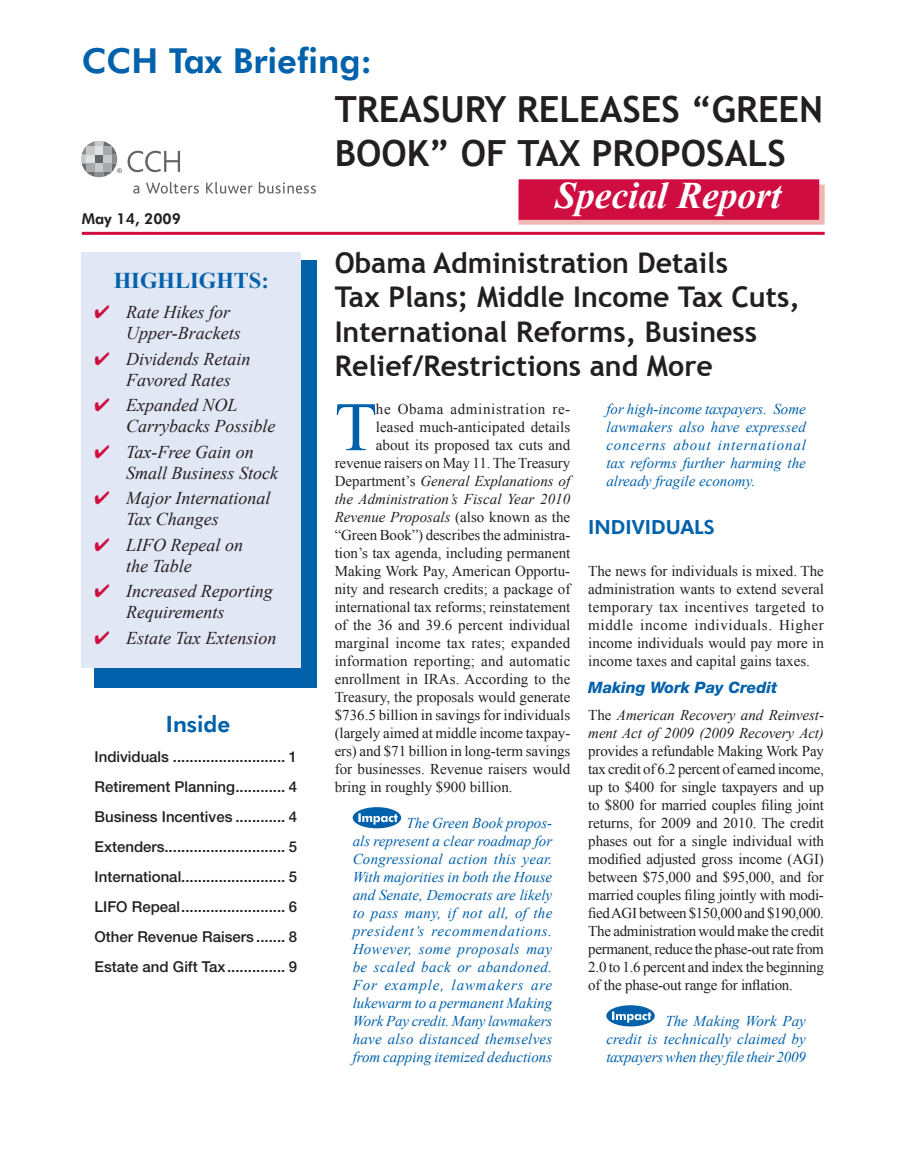
<style>
.page{position:relative;width:905px;height:1175px;background:#fff}
.page>*{position:absolute;margin:0;border:0;box-sizing:border-box;transform-origin:0 0}
.t1{font:69.3px "Times New Roman";color:#0161ab}
.t2{font:italic 700 37.5px "Times New Roman";color:#fff}
.t3{font:700 36px/43.2px "Trebuchet MS";color:#231f20}
.t4{font:800 34.5px "Futura BT";color:#0161ab}
.t5{font:700 28.5px/34.2px "Trebuchet MS";color:#231f20}
.t6{font:700 22.5px "Times New Roman";color:#0161ab}
.t7{font:800 22.5px "Futura BT";color:#0161ab}
.t8{font:800 19.5px "Futura BT";color:#0161ab}
.t9{font:italic 18px/21px "Times New Roman";color:#231f20}
.t10{font:italic 800 15.75px "Helvetica Neue";color:#0161ab}
.t11{font:15px/18px "Times New Roman";color:#231f20;text-align:justify}
.t12{font:italic 15px/18px "Times New Roman";color:#0161ab;text-align:justify}
.t13{font:500 15px/30px "Helvetica Neue";color:#231f20;text-align:justify}
.t14{font:italic 15px/18px "Times New Roman";color:#231f20}
.t15{font:15px "Times New Roman";letter-spacing:.045em;color:#231f20}
.t16{font:800 15px "Futura BT";color:#231f20}
.s1{color:#cf0d41}
.s2{font-style:normal}
</style>
<div class="page">
<hr style="left:82px;top:232px;width:742px;height:3px;background:#cf0d41">
<div style="left:518px;top:184px;width:306px;height:41px;background:#efb7b2"></div>
<div style="left:518px;top:179px;width:301px;height:41px;background:#cf0d41"></div>
<svg style="left:206px;top:182px;width:47px;height:12px"></svg>
<svg style="left:259px;top:182px;width:57px;height:12px"></svg>
<svg style="left:81px;top:141px;width:118px;height:53px"></svg>
<div style="left:94px;top:260px;width:222px;height:427px;background:#0161ab"></div>
<div style="left:81px;top:252px;width:219px;height:416px;background:#e1e7f4"></div>
<div style="left:353px;top:807px;width:48px;height:21px;background:#0161ab;border-radius:50%"></div>
<svg style="left:358px;top:813px;width:39px;height:11px"></svg>
<div style="left:606px;top:1005px;width:48px;height:21px;background:#0161ab;border-radius:50%"></div>
<svg style="left:612px;top:1011px;width:39px;height:11px"></svg>
<h3 class="t4" style="left:82px;top:43px;width:292px">CCH Tax Briefing:</h3>
<p class="t16" style="left:82px;top:211px;width:101px">May 14, 2009</p>
<h3 class="t6" style="left:114px;top:268px;width:157px">HIGHLIGHTS:</h3>
<p class="t9" style="left:126px;top:301px;width:116px;text-indent:-32px"><span class="s1">✔</span> Rate Hikes for<br>Upper-Brackets</p>
<p class="t9" style="left:126px;top:348px;width:126px;text-indent:-32px"><span class="s1">✔</span> Dividends Retain<br>Favored Rates</p>
<p class="t9" style="left:126px;top:394px;width:151px;text-indent:-32px"><span class="s1">✔</span> Expanded NOL<br>Carrybacks Possible</p>
<p class="t9" style="left:126px;top:441px;width:153px;text-indent:-32px"><span class="s1">✔</span> Tax-Free Gain on<br>Small Business Stock</p>
<p class="t9" style="left:126px;top:487px;width:146px;text-indent:-32px"><span class="s1">✔</span> Major International<br>Tax Changes</p>
<p class="t9" style="left:126px;top:534px;width:118px;text-indent:-32px"><span class="s1">✔</span> LIFO Repeal on the Table</p>
<p class="t9" style="left:126px;top:580px;width:148px;text-indent:-32px"><span class="s1">✔</span> Increased Reporting<br>Requirements</p>
<p class="t9" style="left:94px;top:627px;width:183px"><span class="s1">✔</span> Estate Tax Extension</p>
<h3 class="t7" style="left:166px;top:712px;width:66px">Inside</h3>
<p class="t13" style="left:94px;top:743px;width:204px">Individuals ........................... 1<br>Retirement Planning ............ 4<br>Business Incentives ............ 4<br>Extenders............................. 5<br>International......................... 5<br>LIFO Repeal ......................... 6<br>Other Revenue Raisers ....... 8<br>Estate and Gift Tax .............. 9</p>
<h3 class="t3" style="left:334px;top:88px;width:490px">TREASURY RELEASES “GREEN<br>BOOK” OF TAX PROPOSALS</h3>
<h2 class="t2" style="left:555px;top:175px;width:228px">Special Report</h2>
<h3 class="t5" style="left:334px;top:246px;width:466px">Obama Administration Details<br>Tax Plans; Middle Income Tax Cuts,<br>International Reforms, Business<br>Relief/Restrictions and More</h3>
<h1 class="t1" style="left:334px;top:388px;width:44px">T</h1>
<p class="t15" style="left:376px;top:401px;width:196px">he Obama administration re-</p>
<p class="t12" style="left:606px;top:400px;width:201px">for high-income taxpayers. Some lawmakers also have expressed concerns about international tax reforms further harming the already fragile economy.</p>
<h3 class="t8" style="left:588px;top:517px;width:128px">INDIVIDUALS</h3>
<p class="t11" style="left:588px;top:562px;width:237px">The news for individuals is mixed. The administration wants to extend several temporary tax incentives targeted to middle income individuals. Higher income individuals would pay more in income taxes and capital gains taxes.</p>
<p class="t10" style="left:588px;top:682px;width:190px">Making Work Pay Credit</p>
<p class="t14" style="left:588px;top:706px;width:237px"><span class="s2">The</span> American Recovery and Reinvest&shy;ment Act of 2009 (2009 Recovery Act)</p>
<p class="t11" style="left:588px;top:742px;width:237px">provides a refundable Making Work Pay tax credit of 6.2 percent of earned income, up to $400 for single taxpayers and up to $800 for married couples filing joint returns, for 2009 and 2010. The credit phases out for a single individual with modified adjusted gross income (AGI) between $75,000 and $95,000, and for married couples filing jointly with modi&shy;fied AGI between $150,000 and $190,000.<br>The administration would make the credit permanent, reduce the phase-out rate from 2.0 to 1.6 percent and index the beginning of the phase-out range for inflation.</p>
<p class="t12" style="left:606px;top:1012px;width:201px;text-indent:59px">The Making Work Pay credit is technically claimed by taxpayers when they file their 2009</p>
<p class="t11" style="left:376px;top:418px;width:196px">leased much-anticipated details</p>
<p class="t11" style="left:376px;top:436px;width:196px">about its proposed tax cuts and</p>
<p class="t11" style="left:334px;top:454px;width:237px">revenue raisers on May 11. The Treasury</p>
<p class="t14" style="left:334px;top:472px;width:237px"><span class="s2">Department’s</span> General Explanations of</p>
<p class="t14" style="left:334px;top:490px;width:237px">the Administration’s Fiscal Year 2010</p>
<p class="t14" style="left:334px;top:508px;width:237px">Revenue Proposals <span class="s2">(also known as the</span></p>
<p class="t11" style="left:334px;top:526px;width:237px">“Green Book”) describes the administra-</p>
<p class="t11" style="left:334px;top:544px;width:237px">tion’s tax agenda, including permanent</p>
<p class="t11" style="left:334px;top:562px;width:237px">Making Work Pay, American Opportu-</p>
<p class="t11" style="left:334px;top:580px;width:237px">nity and research credits; a package of</p>
<p class="t11" style="left:334px;top:598px;width:237px">international tax reforms; reinstatement</p>
<p class="t11" style="left:334px;top:616px;width:237px">of the 36 and 39.6 percent individual</p>
<p class="t11" style="left:334px;top:634px;width:237px">marginal income tax rates; expanded</p>
<p class="t11" style="left:334px;top:652px;width:237px">information reporting; and automatic</p>
<p class="t11" style="left:334px;top:670px;width:237px">enrollment in IRAs. According to the</p>
<p class="t11" style="left:334px;top:688px;width:237px">Treasury, the proposals would generate</p>
<p class="t11" style="left:334px;top:706px;width:237px">$736.5 billion in savings for individuals</p>
<p class="t11" style="left:334px;top:724px;width:237px">(largely aimed at middle income taxpay-</p>
<p class="t11" style="left:334px;top:742px;width:237px">ers) and $71 billion in long-term savings</p>
<p class="t11" style="left:334px;top:760px;width:237px">for businesses. Revenue raisers would</p>
<p class="t11" style="left:334px;top:778px;width:179px">bring in roughly $900 billion.</p>
<p class="t12" style="left:352px;top:814px;width:201px;text-indent:54px">The Green Book propos&shy;als represent a clear roadmap for Congressional action this year.<br>With majorities in both the House and Senate, Democrats are likely to pass many, if not all, of the president’s recommendations.<br>However, some proposals may be scaled back or abandoned.<br>For example, lawmakers are lukewarm to a permanent Making Work Pay credit. Many lawmakers have also distanced themselves from capping itemized deductions</p>
</div>
